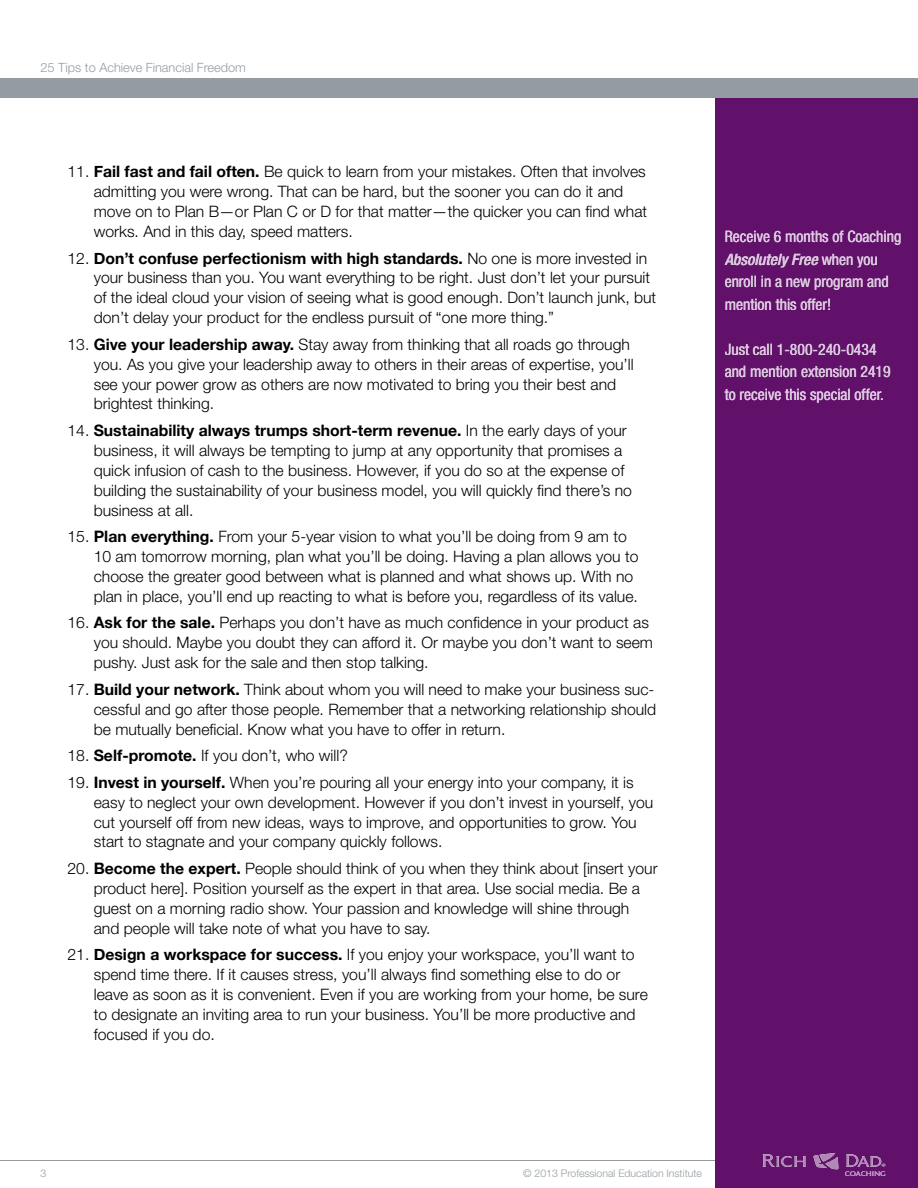
<style>
.page{position:relative;width:918px;height:1188px;background:#fff}
.page>*{position:absolute;margin:0;border:0;box-sizing:border-box;transform-origin:0 0}
.t1{font:300 15.75px/20px "Helvetica Neue";color:#000}
.t2{font:condensed 15.75px/22.5px "Helvetica Neue";color:#fff}
.t3{font:300 12.75px "Helvetica Neue";color:#949ca1}
.t4{font:300 10.5px "Helvetica Neue";color:#949ca1}
.t5{font:7.65px "Grant Avenue";color:#fff;scale:1.19 1}
.s1{font-weight:700}
.s2{font-weight:500;font-style:italic}
</style>
<div class="page">
<hr style="left:0;top:1160px;width:918px;height:1px;background:#949ca1">
<div style="left:716px;top:88px;width:202px;height:1100px;background:#61116a"></div>
<div style="left:0;top:78px;width:918px;height:20px;background:#949ca1"></div>
<svg style="left:813px;top:1153px;width:26px;height:16px"></svg>
<svg style="left:763px;top:1154px;width:43px;height:13px"></svg>
<svg style="left:846px;top:1154px;width:39px;height:13px"></svg>
<p class="t3" style="left:40px;top:60px;width:207px">25 Tips to Achieve Financial Freedom</p>
<p class="t1" style="left:94px;top:161px;width:555px;text-indent:-26px">11. <span class="s1">Fail fast and fail often.</span> Be quick to learn from your mistakes. Often that involves admitting you were wrong. That can be hard, but the sooner you can do it and move on to Plan B—or Plan C or D for that matter—the quicker you can find what works. And in this day, speed matters.</p>
<p class="t1" style="left:94px;top:248px;width:564px;text-indent:-26px">12. <span class="s1">Don’t confuse perfectionism with high standards.</span> No one is more invested in your business than you. You want everything to be right. Just don’t let your pursuit of the ideal cloud your vision of seeing what is good enough. Don’t launch junk, but don’t delay your product for the endless pursuit of “one more thing.”</p>
<p class="t1" style="left:94px;top:334px;width:542px;text-indent:-26px">13. <span class="s1">Give your leadership away.</span> Stay away from thinking that all roads go through you. As you give your leadership away to others in their areas of expertise, you’ll see your power grow as others are now motivated to bring you their best and brightest thinking.</p>
<p class="t1" style="left:94px;top:420px;width:540px;text-indent:-26px">14. <span class="s1">Sustainability always trumps short-term revenue.</span> In the early days of your business, it will always be tempting to jump at any opportunity that promises a quick infusion of cash to the business. However, if you do so at the expense of building the sustainability of your business model, you will quickly find there’s no business at all.</p>
<p class="t1" style="left:94px;top:526px;width:546px;text-indent:-26px">15. <span class="s1">Plan everything.</span> From your 5-year vision to what you’ll be doing from 9 am to 10 am tomorrow morning, plan what you’ll be doing. Having a plan allows you to choose the greater good between what is planned and what shows up. With no plan in place, you’ll end up reacting to what is before you, regardless of its value.</p>
<p class="t1" style="left:94px;top:613px;width:561px;text-indent:-26px">16. <span class="s1">Ask for the sale.</span> Perhaps you don’t have as much confidence in your product as you should. Maybe you doubt they can afford it. Or maybe you don’t want to seem pushy. Just ask for the sale and then stop talking.</p>
<p class="t1" style="left:94px;top:679px;width:564px;text-align:justify;text-indent:-26px">17. <span class="s1">Build your network.</span> Think about whom you will need to make your business suc&shy;cessful and go after those people. Remember that a networking relationship should be mutually beneficial. Know what you have to offer in return.</p>
<p class="t1" style="left:68px;top:745px;width:282px">18. <span class="s1">Self-promote.</span> If you don’t, who will?</p>
<p class="t1" style="left:94px;top:772px;width:561px;text-indent:-26px">19. <span class="s1">Invest in yourself.</span> When you’re pouring all your energy into your company, it is easy to neglect your own development. However if you don’t invest in yourself, you cut yourself off from new ideas, ways to improve, and opportunities to grow. You start to stagnate and your company quickly follows.</p>
<p class="t1" style="left:94px;top:858px;width:565px;text-indent:-26px">20. <span class="s1">Become the expert.</span> People should think of you when they think about [insert your product here]. Position yourself as the expert in that area. Use social media. Be a guest on a morning radio show. Your passion and knowledge will shine through and people will take note of what you have to say.</p>
<p class="t1" style="left:94px;top:944px;width:556px;text-indent:-26px">21. <span class="s1">Design a workspace for success.</span> If you enjoy your workspace, you’ll want to spend time there. If it causes stress, you’ll always find something else to do or leave as soon as it is convenient. Even if you are working from your home, be sure to designate an inviting area to run your business. You’ll be more productive and focused if you do.</p>
<p class="t2" style="left:725px;top:225px;width:178px">Receive 6 months of Coaching<br><span class="s2">Absolutely Free</span> when you enroll in a new program and mention this offer!</p>
<p class="t2" style="left:725px;top:338px;width:168px">Just call 1-800-240-0434 and mention extension 2419 to receive this special offer.</p>
<p class="t4" style="left:41px;top:1167px;width:7px">3</p>
<p class="t4" style="left:523px;top:1167px;width:180px">© 2013 Professional Education Institute</p>
<p class="t5" style="left:845px;top:1170px;width:36px">COACHING</p>
</div>
